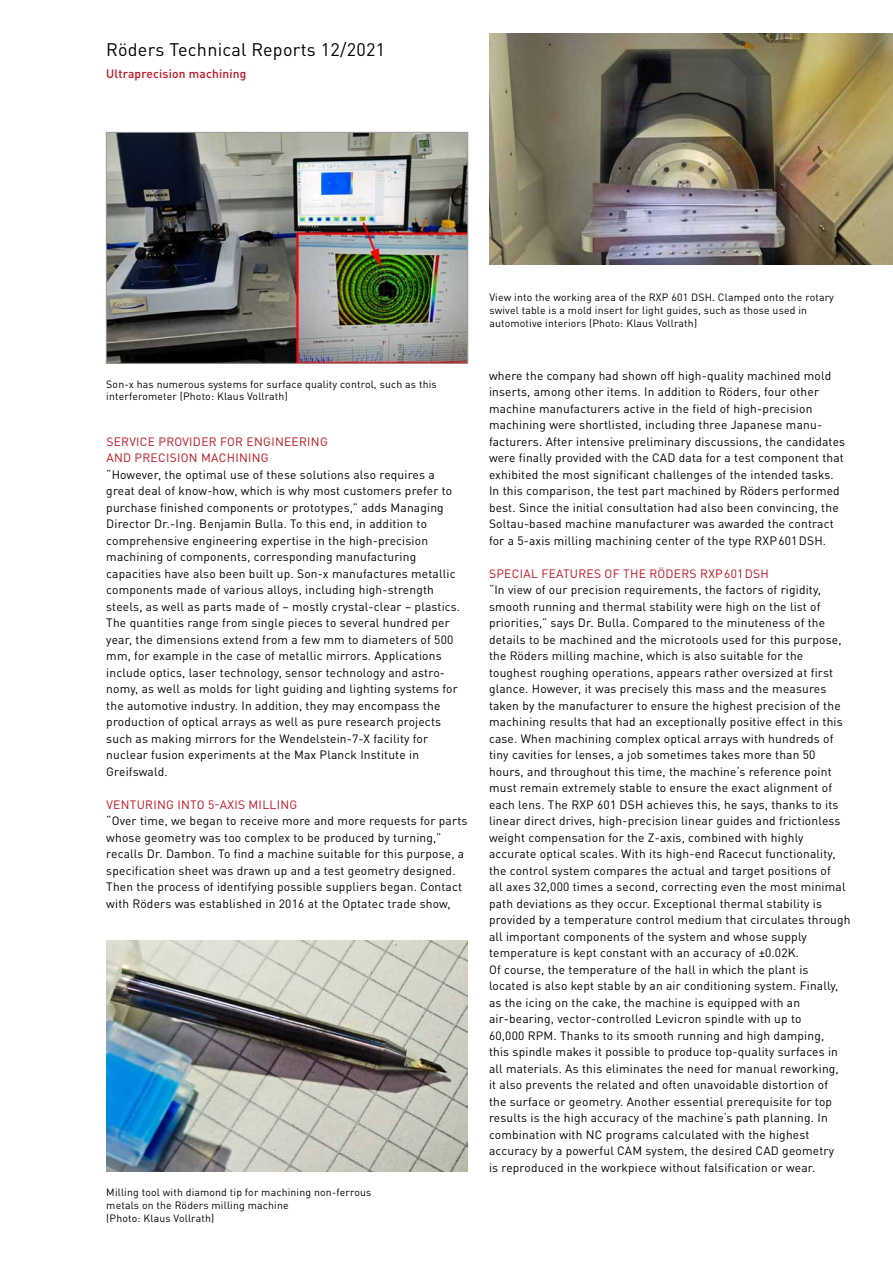
<style>
.page{position:relative;width:893px;height:1263px;background:#fff}
.page>*{position:absolute;margin:0;border:0;box-sizing:border-box;transform-origin:0 0}
.t1{font:18px "DIN Pro";letter-spacing:.015em;color:#000}
.t2{font:12px/16.5px "DIN Pro";letter-spacing:.015em;color:#000}
.t3{font:12px "DIN Pro";letter-spacing:.025em;color:#c01120}
.t4{font:500 12px "DIN Pro";letter-spacing:.015em;color:#c01120}
.t5{font:10.5px/12.6px "DIN Pro";letter-spacing:.015em;color:#000}
</style>
<div class="page">
<img style="left:108px;top:134px;width:358px;height:228px">
<div style="left:106px;top:132px;width:362px;height:232px;border:1px solid #9c9e9f"></div>
<img style="left:106px;top:941px;width:362px;height:231px">
<img style="left:489px;top:33px;width:404px;height:231px">
<h1 class="t1" style="left:106px;top:36px;width:280px">Röders Technical Reports 12/2021</h1>
<p class="t4" style="left:106px;top:64px;width:141px">Ultraprecision machining</p>
<p class="t5" style="left:106px;top:377px;width:332px">Son-x has numerous systems for surface quality control, such as this interferometer (Photo: Klaus Vollrath)</p>
<p class="t3" style="left:106px;top:432px;width:15px">Servi</p>
<p class="t3" style="left:140px;top:432px;width:27px">ce provider</p>
<p class="t3" style="left:220px;top:432px;width:9px">for</p>
<p class="t3" style="left:247px;top:432px;width:45px">engineeri</p>
<p class="t3" style="left:311px;top:432px;width:17px">ng</p>
<p class="t3" style="left:106px;top:449px;width:37px">and pre</p>
<p class="t3" style="left:158px;top:449px;width:15px">cisio</p>
<p class="t3" style="left:189px;top:449px;width:79px">n machining</p>
<p class="t2" style="left:106px;top:465px;width:355px">“However, the optimal use of these solutions also requires a great deal of know-how, which is why most customers prefer to purchase finished components or prototypes,” adds Managing Director Dr.-Ing. Benjamin Bulla. To this end, in addition to comprehensive engineering expertise in the high-precision machining of components, corresponding manufacturing capacities have also been built up. Son-x manufactures metallic components made of various alloys, including high-strength steels, as well as parts made of – mostly crystal-clear – plastics.<br>The quantities range from single pieces to several hundred per year, the dimensions extend from a few mm to diameters of 500 mm, for example in the case of metallic mirrors. Applications include optics, laser technology, sensor technology and astro&shy;nomy, as well as molds for light guiding and lighting systems for the automotive industry. In addition, they may encompass the production of optical arrays as well as pure research projects such as making mirrors for the Wendelstein-7-X facility for nuclear fusion experiments at the Max Planck Institute in Greifswald.</p>
<p class="t3" style="left:106px;top:795px;width:31px">Venturi</p>
<p class="t3" style="left:157px;top:795px;width:70px">ng i nto 5-axis</p>
<p class="t3" style="left:249px;top:795px;width:48px">milling</p>
<p class="t2" style="left:106px;top:812px;width:363px">“Over time, we began to receive more and more requests for parts whose geometry was too complex to be produced by turning,” recalls Dr. Dambon. To find a machine suitable for this purpose, a specification sheet was drawn up and a test geometry designed.<br>Then the process of identifying possible suppliers began. Contact with Röders was established in 2016 at the Optatec trade show,</p>
<p class="t5" style="left:106px;top:1185px;width:267px">M illing tool with diamond tip for machining non-ferrous metals on the Röders milling machine<br>(Photo: Klaus Vollrath)</p>
<p class="t5" style="left:489px;top:290px;width:346px">View into the working area of the RXP 601 DSH. Clamped onto the rotary swivel table is a mold insert for light guides, such as those used in automotive interiors (Photo: Klaus Vollrath)</p>
<p class="t2" style="left:489px;top:366px;width:358px">where the company had shown off high-quality machined mold inserts, among other items. In addition to Röders, four other machine manufacturers active in the field of high-precision machining were shortlisted, including three Japanese manu&shy;facturers. After intensive preliminary discussions, the candidates were finally provided with the CAD data for a test component that exhibited the most significant challenges of the intended tasks.<br>In this comparison, the test part machined by Röders performed best. Since the initial consultation had also been convincing, the Soltau-based machine manufacturer was awarded the contract for a 5-axis milling machining center of the type RXP601DSH.</p>
<p class="t3" style="left:489px;top:564px;width:61px">Special features</p>
<p class="t3" style="left:605px;top:564px;width:27px">of the</p>
<p class="t3" style="left:649px;top:564px;width:25px">Röders</p>
<p class="t3" style="left:700px;top:564px;width:70px">RXP601DSH</p>
<p class="t2" style="left:489px;top:581px;width:363px">“In view of our precision requirements, the factors of rigidity, smooth running and thermal stability were high on the list of priorities,” says Dr. Bulla. Compared to the minuteness of the details to be machined and the microtools used for this purpose, the Röders milling machine, which is also suitable for the toughest roughing operations, appears rather oversized at first glance. However, it was precisely this mass and the measures taken by the manufacturer to ensure the highest precision of the machining results that had an exceptionally positive effect in this case. When machining complex optical arrays with hundreds of tiny cavities for lenses, a job sometimes takes more than 50 hours, and throughout this time, the machine‘s reference point must remain extremely stable to ensure the exact alignment of each lens. The RXP 601 DSH achieves this, he says, thanks to its linear direct drives, high-precision linear guides and frictionless weight compensation for the Z-axis, combined with highly accurate optical scales. With its high-end Racecut functionality, the control system compares the actual and target positions of<br>all axes 32,000 times a second, correcting even the most minimal path deviations as they occur. Exceptional thermal stability is provided by a temperature control medium that circulates through all important components of the system and whose supply temperature is kept constant with an accuracy of ±0.02K.<br>Of course, the temperature of the hall in which the plant is located is also kept stable by an air conditioning system. Finally, as the icing on the cake, the machine is equipped with an air-bearing, vector-controlled Levicron spindle with up to<br>60,000 RPM . Thanks to its smooth running and high damping,<br>this spindle makes it possible to produce top-quality surfaces in all materials. As this eliminates the need for manual reworking,<br>it also prevents the related and often unavoidable distortion of<br>the surface or geometry. Another essential prerequisite for top results is the high accuracy of the machine‘s path planning. In combination with NC programs calculated with the highest accuracy by a powerful CAM system, the desired CAD geometry<br>is reproduced in the workpiece without falsification or wear.</p>
</div>
